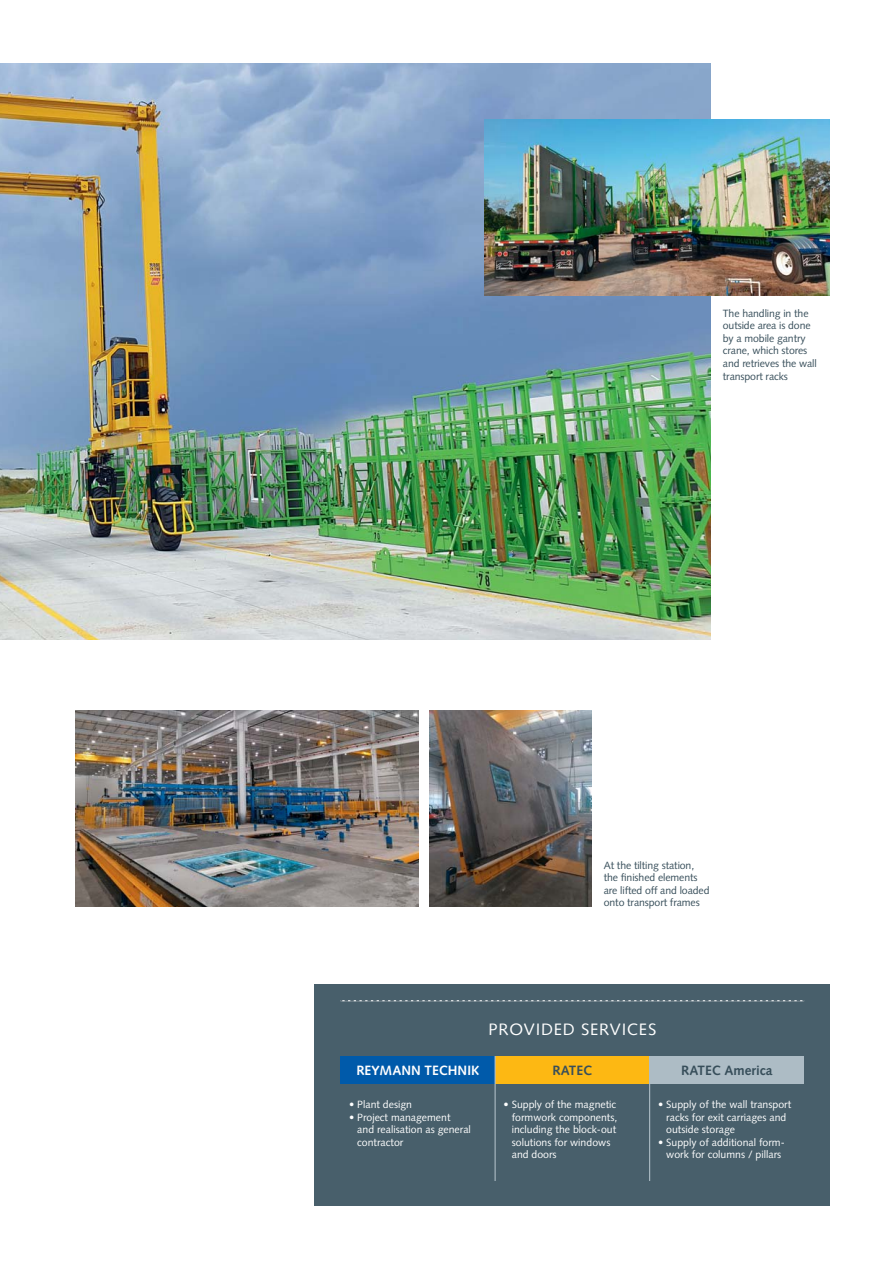
<style>
.page{position:relative;width:893px;height:1263px;background:#fff}
.page>*{position:absolute;margin:0;border:0;box-sizing:border-box;transform-origin:0 0}
.t1{font:16.5px "Syntax LT Std";letter-spacing:.05em;color:#fff}
.t2{font:700 13.5px "Syntax LT Std";color:#374e5a}
.t3{font:700 13.5px "Syntax LT Std";color:#fff}
.t4{font:10.5px/12.6px "Syntax LT Std";color:#fff}
.t5{font:10.5px/12.6px "Syntax LT Std";letter-spacing:-.01em;color:#374e5a}
</style>
<div class="page">
<div style="left:314px;top:984px;width:515px;height:222px;background:#485f6b"></div>
<img style="left:0;top:64px;width:710px;height:576px">
<img style="left:75px;top:711px;width:344px;height:195px">
<img style="left:429px;top:711px;width:162px;height:195px">
<img style="left:485px;top:119px;width:344px;height:177px">
<div style="left:341px;top:1056px;width:154px;height:27px;background:#005aaa"></div>
<div style="left:495px;top:1056px;width:155px;height:27px;background:#fdb813"></div>
<div style="left:650px;top:1056px;width:154px;height:27px;background:#adbcc5"></div>
<svg style="left:649px;top:1056px;width:1px;height:27px"></svg>
<hr style="left:649px;top:1083px;width:1px;height:98px;background:#adbcc5">
<hr style="left:494px;top:1056px;width:2px;height:27px;background:#adbcc5">
<hr style="left:494px;top:1083px;width:2px;height:98px;background:#adbcc5">
<svg style="left:341px;top:1000px;width:463px;height:1px"></svg>
<p class="t5" style="left:723px;top:308px;width:95px">The handling in the outside area is done by a mobile gantry crane, which stores and retrieves the wall transport racks</p>
<p class="t5" style="left:604px;top:859px;width:107px">At the tilting station, the finished elements are lifted off and loaded onto transport frames</p>
<h1 class="t1" style="left:488px;top:1022px;width:169px">PROVIDED SERVICES</h1>
<p class="t3" style="left:356px;top:1064px;width:124px">REYMANN TECHNIK</p>
<p class="t2" style="left:553px;top:1064px;width:41px">RATEC</p>
<p class="t2" style="left:681px;top:1064px;width:93px">RATEC America</p>
<p class="t4" style="left:349px;top:1099px;width:65px">• Plant design</p>
<p class="t4" style="left:357px;top:1112px;width:115px;text-indent:-8px">• Project management<br>and realisation as general contractor</p>
<p class="t4" style="left:512px;top:1099px;width:107px;text-indent:-8px">• Supply of the magnetic formwork components, including the block-out solutions for windows and doors</p>
<p class="t4" style="left:666px;top:1099px;width:126px;text-indent:-8px">• Supply of the wall transport racks for exit carriages and outside storage</p>
<p class="t4" style="left:658px;top:1137px;width:128px;text-align:center">• Supply of additional form&shy;work for columns / pillars</p>
</div>
